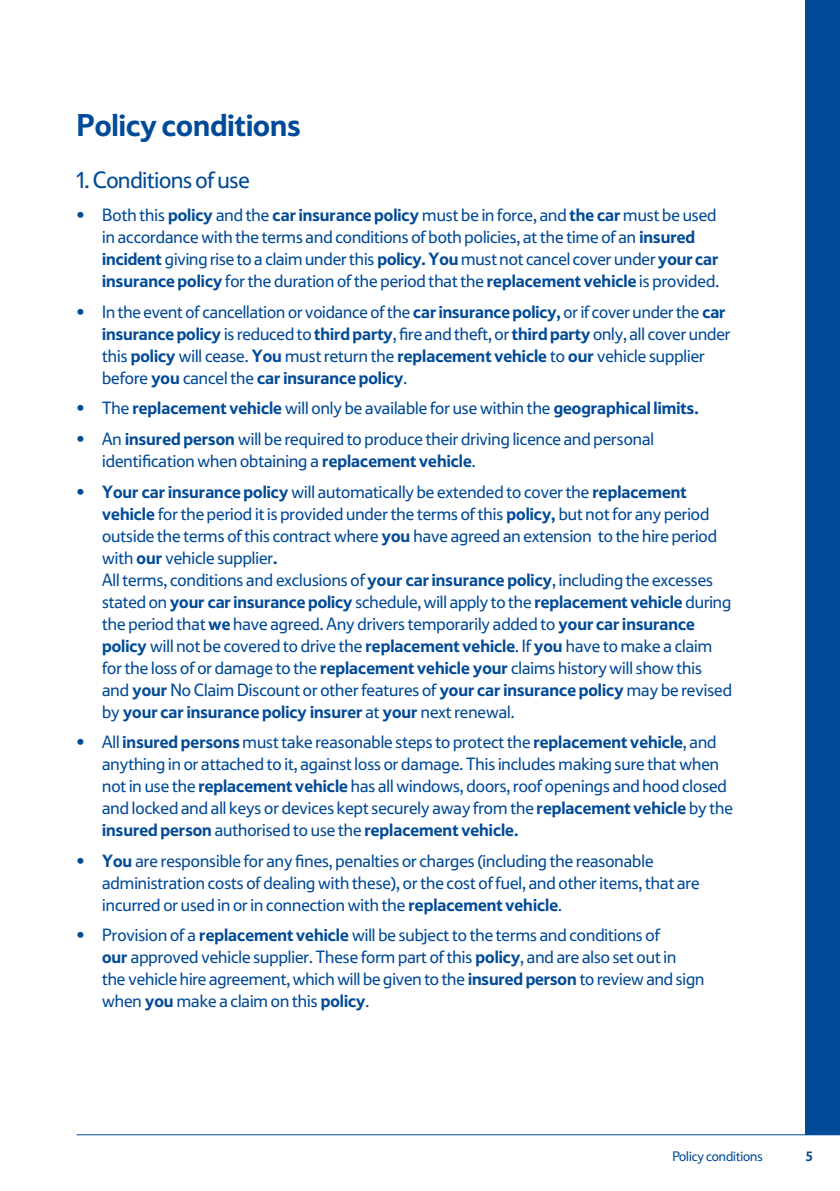
<style>
.page{position:relative;width:840px;height:1191px;background:#fff}
.page>*{position:absolute;margin:0;border:0;box-sizing:border-box;transform-origin:0 0}
.t1{font:700 32px "Tesco Display";color:#004a97}
.t2{font:24px "Tesco Display";letter-spacing:-.01em;color:#004a97}
.t3{font:18px/22px "Tesco Display";color:#004a97}
.t4{font:700 18px "Tesco Display";color:#004a97}
.t5{font:14px "Tesco Display";color:#004a97}
.t6{font:700 14px "Tesco Display";color:#004a97}
.s1{font-weight:700}
.s2{font-weight:400}
</style>
<div class="page">
<div style="left:805px;top:0;width:34px;height:1134px;background:#004a97"></div>
<hr style="left:77px;top:1134px;width:762px;height:1px;background:#004a97">
<h1 class="t1" style="left:77px;top:106px;width:225px">Policy conditions</h1>
<h2 class="t2" style="left:77px;top:166px;width:174px">1. Conditions of use</h2>
<p class="t3" style="left:102px;top:204px;width:618px;text-indent:-26px"><span class="s1">•</span> Both this <span class="s1">policy</span> and the <span class="s1">car insurance policy</span> must be in force, and <span class="s1">the car</span> must be used in accordance with the terms and conditions of both policies, at the time of an <span class="s1">insured incident</span> giving rise to a claim under this <span class="s1">policy. You</span> must not cancel cover under <span class="s1">your car insurance policy</span> for the duration of the period that the <span class="s1">replacement vehicle</span> is provided.</p>
<p class="t3" style="left:102px;top:300px;width:629px;text-indent:-26px"><span class="s1">•</span> In the event of cancellation or voidance of the <span class="s1">car insurance policy,</span> or if cover under the <span class="s1">car insurance policy</span> is reduced to <span class="s1">third party</span>, fire and theft, or <span class="s1">third party</span> only, all cover under this <span class="s1">policy</span> will cease. <span class="s1">You</span> must return the <span class="s1">replacement vehicle</span> to <span class="s1">our</span> vehicle supplier before <span class="s1">you</span> cancel the <span class="s1">car insurance policy</span>.</p>
<p class="t4" style="left:77px;top:398px;width:623px">• <span class="s2">The</span> replacement vehicle <span class="s2">will only be available for use within the</span> geographical limits.</p>
<p class="t3" style="left:102px;top:427px;width:553px;text-indent:-26px"><span class="s1">•</span> An <span class="s1">insured person</span> will be required to produce their driving licence and personal identification when obtaining a <span class="s1">replacement vehicle</span>.</p>
<p class="t3" style="left:102px;top:480px;width:631px;text-indent:-26px"><span class="s1">• Your car insurance policy</span> will automatically be extended to cover the <span class="s1">replacement vehicle</span> for the period it is provided under the terms of this <span class="s1">policy,</span> but not for any period outside the terms of this contract where <span class="s1">you</span> have agreed an extension to the hire period with <span class="s1">our</span> vehicle supplier<span class="s1">.<br></span>All terms, conditions and exclusions of <span class="s1">your car insurance policy</span>, including the excesses stated on <span class="s1">your car insurance policy</span> schedule, will apply to the <span class="s1">replacement vehicle</span> during the period that <span class="s1">we</span> have agreed. Any drivers temporarily added to <span class="s1">your car insurance policy</span> will not be covered to drive the <span class="s1">replacement vehicle</span>. If <span class="s1">you</span> have to make a claim for the loss of or damage to the <span class="s1">replacement vehicle your</span> claims history will show this and <span class="s1">your</span> No Claim Discount or other features of <span class="s1">your car insurance policy</span> may be revised by <span class="s1">your car insurance policy insurer</span> at <span class="s1">your</span> next renewal.</p>
<p class="t3" style="left:102px;top:730px;width:632px;text-indent:-26px"><span class="s1">•</span> All <span class="s1">insured persons</span> must take reasonable steps to protect the <span class="s1">replacement vehicle</span>, and anything in or attached to it, against loss or damage. This includes making sure that when not in use the <span class="s1">replacement vehicle</span> has all windows, doors, roof openings and hood closed and locked and all keys or devices kept securely away from the <span class="s1">replacement vehicle</span> by the <span class="s1">insured person</span> authorised to use the <span class="s1">replacement vehicle.</span></p>
<p class="t3" style="left:102px;top:849px;width:598px;text-indent:-26px"><span class="s1">• You</span> are responsible for any fines, penalties or charges (including the reasonable administration costs of dealing with these), or the cost of fuel, and other items, that are incurred or used in or in connection with the <span class="s1">replacement vehicle</span>.</p>
<p class="t3" style="left:102px;top:923px;width:603px;text-indent:-26px"><span class="s1">•</span> Provision of a <span class="s1">replacement vehicle</span> will be subject to the terms and conditions of<br><span class="s1">our</span> approved vehicle supplier. These form part of this <span class="s1">policy</span>, and are also set out in<br>the vehicle hire agreement, which will be given to the <span class="s1">insured person</span> to review and sign when <span class="s1">you</span> make a claim on this <span class="s1">policy</span>.</p>
<p class="t5" style="left:672px;top:1148px;width:92px">Policy conditions</p>
<p class="t6" style="left:805px;top:1148px;width:8px">5</p>
</div>
